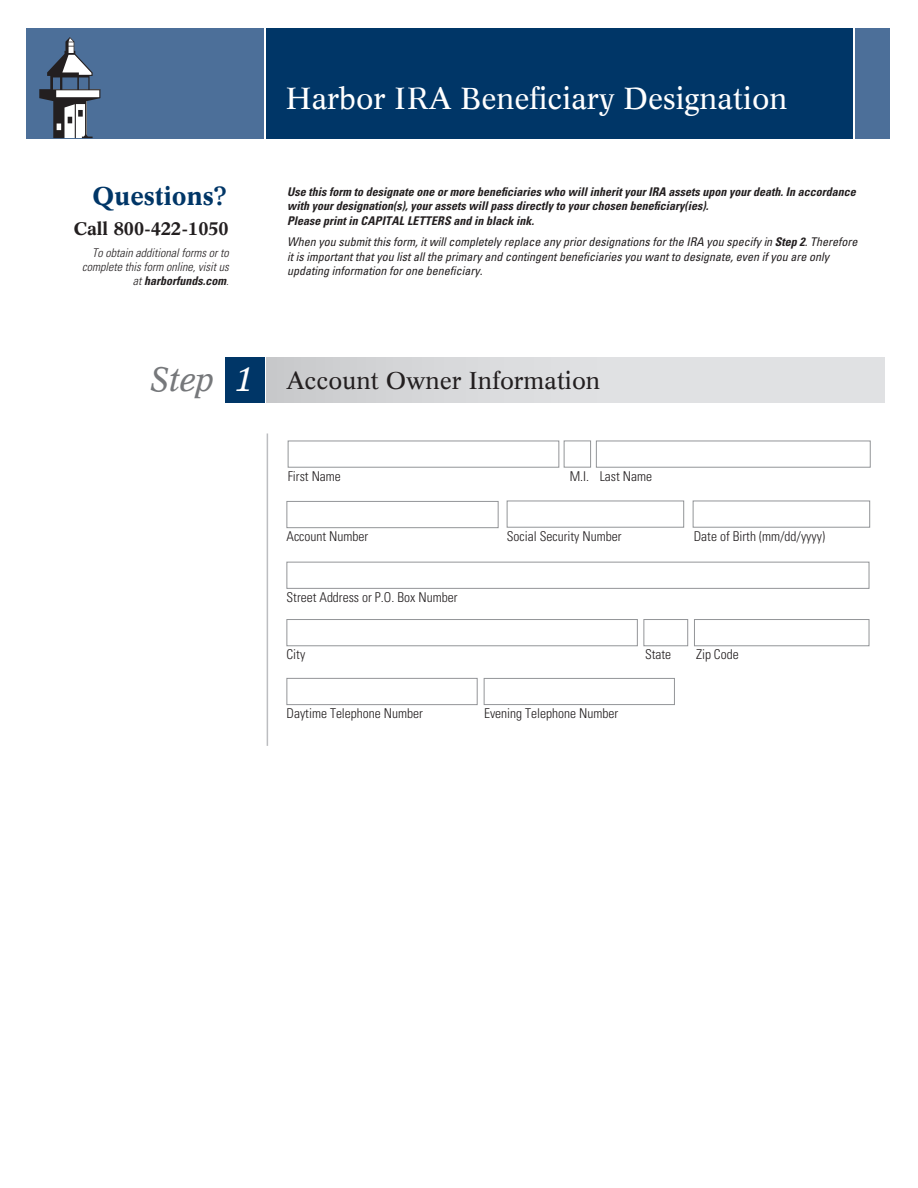
<style>
.page{position:relative;width:918px;height:1188px;background:#fff}
.page>*{position:absolute;margin:0;border:0;box-sizing:border-box;transform-origin:0 0}
.t1{font:30px "Concorde BQ";color:#fff}
.t2{font:500 25.5px "Concorde BQ";color:#003667}
.t3{font:24px "Concorde BQ";color:#231f20}
.t4{font:500 18px "Concorde BQ";color:#231f20}
.t5{font:300 condensed 13.5px "Univers LT Std";color:#231f20}
.t6{font:italic condensed 12px/14.2px "Univers LT Std";color:#231f20}
.t7{font:italic 700 condensed 12px/14.2px "Univers LT Std";color:#231f20}
.t8{font:italic 300 condensed 12px/14.2px "Univers LT Std";color:#231f20;text-align:right}
.s1{font-weight:700}
.s2{font-style:italic;font-size:33px;color:#76787b}
.s3{font-style:italic;font-size:33px;color:#fff}
</style>
<div class="page">
<div style="left:267px;top:357px;width:617px;height:46px;background:linear-gradient(to right,#cfd0d2,#e6e7e9)"></div>
<div style="left:225px;top:357px;width:39px;height:46px;background:#003667"></div>
<hr style="left:267px;top:434px;width:1px;height:312px;background:#bcbdc0">
<div style="left:693px;top:501px;width:177px;height:27px;background:#fff;border:1px solid #939598"></div>
<div style="left:564px;top:441px;width:27px;height:27px;background:#fff;border:1px solid #939598"></div>
<div style="left:596px;top:441px;width:275px;height:27px;background:#fff;border:1px solid #939598"></div>
<div style="left:288px;top:441px;width:271px;height:27px;background:#fff;border:1px solid #939598"></div>
<div style="left:286px;top:562px;width:583px;height:27px;background:#fff;border:1px solid #939598"></div>
<div style="left:286px;top:619px;width:352px;height:27px;background:#fff;border:1px solid #939598"></div>
<div style="left:644px;top:619px;width:44px;height:27px;background:#fff;border:1px solid #939598"></div>
<div style="left:694px;top:619px;width:175px;height:27px;background:#fff;border:1px solid #939598"></div>
<div style="left:286px;top:678px;width:192px;height:27px;background:#fff;border:1px solid #939598"></div>
<div style="left:484px;top:678px;width:191px;height:27px;background:#fff;border:1px solid #939598"></div>
<div style="left:287px;top:501px;width:212px;height:27px;background:#fff;border:1px solid #939598"></div>
<div style="left:507px;top:501px;width:177px;height:27px;background:#fff;border:1px solid #939598"></div>
<div style="left:266px;top:28px;width:587px;height:110px;background:#003667"></div>
<div style="left:855px;top:28px;width:35px;height:110px;background:#4c6f99"></div>
<div style="left:26px;top:28px;width:238px;height:110px;background:#4c6f99"></div>
<svg style="left:39px;top:37px;width:61px;height:101px"></svg>
<h2 class="t2" style="left:92px;top:181px;width:138px">Questions?</h2>
<h3 class="t4" style="left:73px;top:218px;width:157px">Call 800-422-1050</h3>
<p class="t8" style="left:82px;top:246px;width:148px">To obtain additional forms or to complete this form online, visit us at <span class="s1">harborfunds.com</span>.</p>
<h1 class="t1" style="left:285px;top:82px;width:504px">Harbor IRA Beneficiary Designation</h1>
<p class="t7" style="left:287px;top:185px;width:570px">Use this form to designate one or more beneficiaries who will inherit your IRA assets upon your death. In accordance with your designation(s), your assets will pass directly to your chosen beneficiary(ies).<br>Please print in CAPITAL LETTERS and in black ink.</p>
<p class="t6" style="left:287px;top:235px;width:572px">When you submit this form, it will completely replace any prior designations for the IRA you specify in <span class="s1">Step 2</span>. Therefore it is important that you list all the primary and contingent beneficiaries you want to designate, even if you are only updating information for one beneficiary.</p>
<h3 class="t3" style="left:151px;top:367px;width:451px"><span class="s2">Step</span> <span class="s3">1</span> Account Owner Information</h3>
<p class="t5" style="left:288px;top:468px;width:55px">First Name</p>
<p class="t5" style="left:570px;top:468px;width:84px">M.I. Last Name</p>
<p class="t5" style="left:287px;top:528px;width:83px">Account Number</p>
<p class="t5" style="left:286px;top:589px;width:172px">Street Address or P.O. Box Number</p>
<p class="t5" style="left:507px;top:528px;width:116px">Social Security Number</p>
<p class="t5" style="left:694px;top:528px;width:133px">Date of Birth (mm/dd/yyyy)</p>
<p class="t5" style="left:286px;top:646px;width:20px">City</p>
<p class="t5" style="left:645px;top:646px;width:28px">State</p>
<p class="t5" style="left:696px;top:646px;width:44px">Zip Code</p>
<p class="t5" style="left:287px;top:705px;width:138px">Daytime Telephone Number</p>
<p class="t5" style="left:484px;top:705px;width:136px">Evening Telephone Number</p>
</div>
